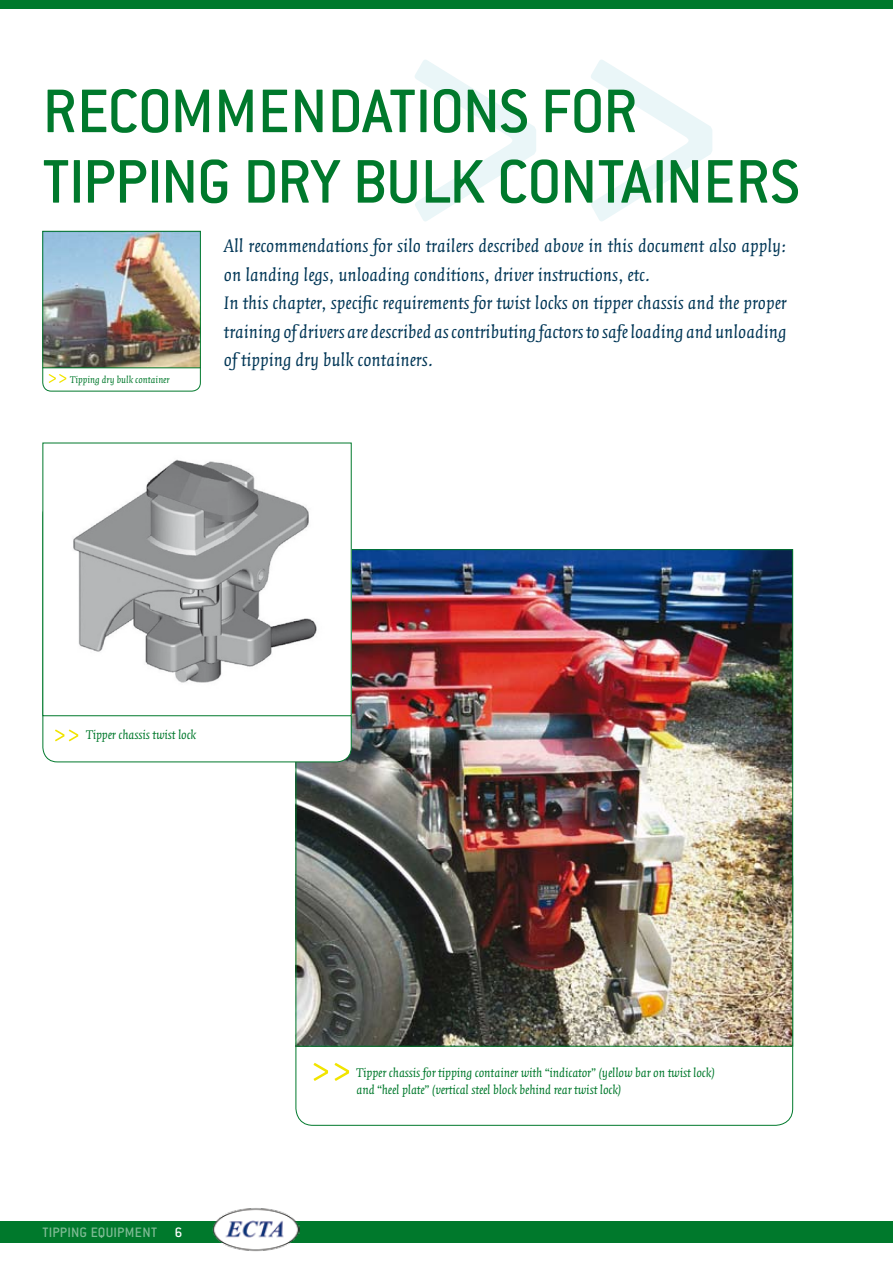
<style>
.page{position:relative;width:893px;height:1263px;background:#fff}
.page>*{position:absolute;margin:0;border:0;box-sizing:border-box;transform-origin:0 0}
.t1{font:500 67.5px/70.5px "Conduit ITC";letter-spacing:-.015em;color:#00792c}
.t2{font:italic 19.5px/28.5px "Quadraat";color:#003656}
.t3{font:500 15px "Conduit ITC";letter-spacing:.015em;color:#fff}
.t4{font:italic 13.5px/17.4px "Quadraat";letter-spacing:-.01em;color:#00792c}
.t5{font:italic 10.5px "Quadraat";color:#00792c}
</style>
<div class="page">
<svg style="left:415px;top:60px;width:297px;height:161px"></svg>
<img style="left:298px;top:551px;width:493px;height:493px">
<svg style="left:314px;top:1063px;width:35px;height:18px"></svg>
<div style="left:0;top:0;width:893px;height:9px;background:#00792c"></div>
<div style="left:43px;top:348px;width:158px;height:43px;border:1px solid #00792c;border-radius:9px"></div>
<img style="left:45px;top:233px;width:154px;height:133px">
<div style="left:43px;top:231px;width:158px;height:137px;border:1px solid #00792c"></div>
<svg style="left:49px;top:374px;width:17px;height:9px"></svg>
<div style="left:0;top:1221px;width:893px;height:21px;background:#00792c"></div>
<img style="left:213px;top:1208px;width:86px;height:44px">
<div style="left:43px;top:500px;width:308px;height:262px;background:#fff;border-radius:15px"></div>
<img style="left:73px;top:459px;width:244px;height:224px">
<svg style="left:55px;top:729px;width:23px;height:12px"></svg>
<h1 class="t1" style="left:43px;top:75px;width:759px">RECOMMENDATIONS FOR<br>TIPPING DRY BULK CONTAINERS</h1>
<p class="t5" style="left:70px;top:374px;width:101px">Tipping dry bulk container</p>
<p class="t2" style="left:224px;top:232px;width:564px">All recommendations for silo trailers described above in this document also apply: on landing legs, unloading conditions, driver instructions, etc.<br>In this chapter, specific requirements for twist locks on tipper chassis and the proper training of drivers are described as contributing factors to safe loading and unloading of tipping dry bulk containers.</p>
<p class="t4" style="left:86px;top:726px;width:112px">Tipper chassis twist lock</p>
<p class="t3" style="left:43px;top:1223px;width:141px">TIPPING EQUIPMENT 6</p>
<p class="t4" style="left:356px;top:1064px;width:360px">Tipper chassis for tipping container with “indicator” (yellow bar on twist lock) and “heel plate” (vertical steel block behind rear twist lock)</p>
</div>
